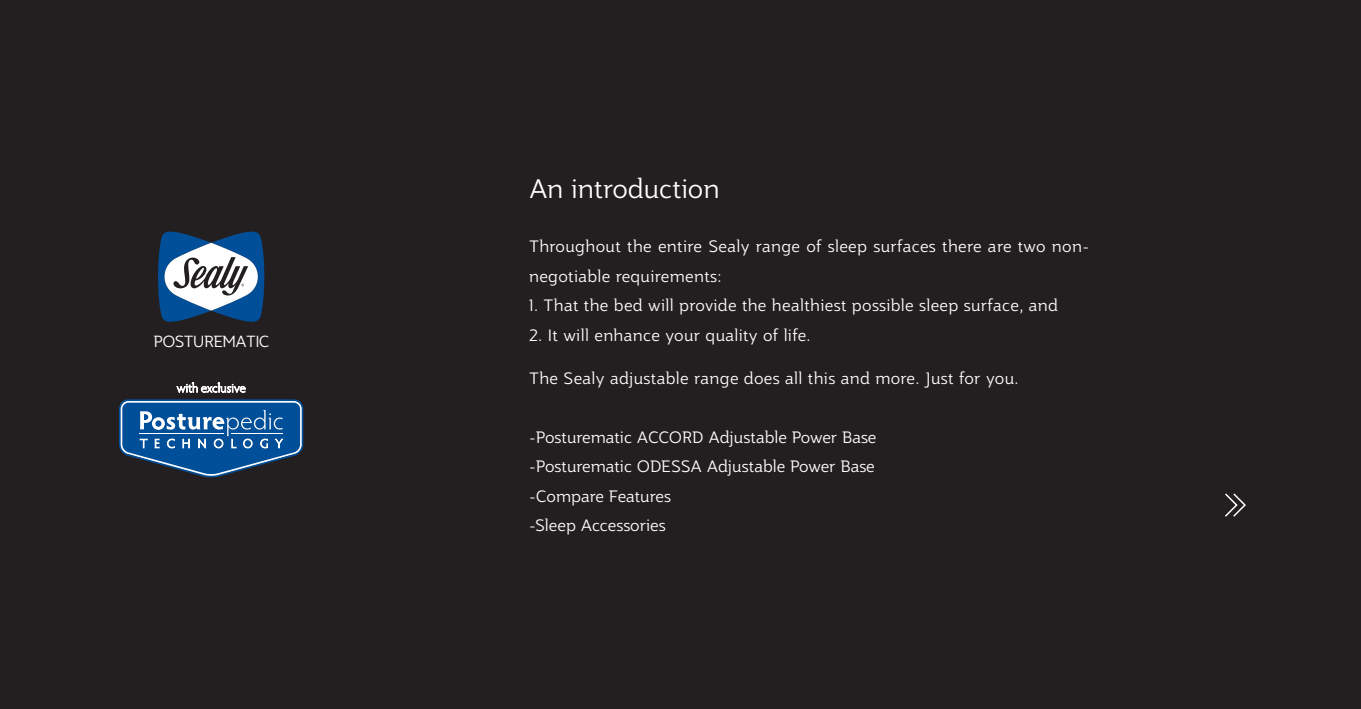
<style>
.page{position:relative;width:1361px;height:709px;background:#231f20}
.page>*{position:absolute;margin:0;border:0;box-sizing:border-box;transform-origin:0 0}
.t1{font:300 26px "Jotia";color:#fff}
.t2{font:300 16px/29.4px "Jotia";letter-spacing:.02em;color:#fff}
.t3{font:300 16px/29.4px "Jotia";color:#fff}
.t4{font:300 15.6px "Jotia";letter-spacing:-.04em;color:#fff}
</style>
<div class="page">
<svg style="left:119px;top:399px;width:184px;height:78px;background:#285e94"></svg>
<svg style="left:177px;top:383px;width:68px;height:9px"></svg>
<svg style="left:158px;top:232px;width:106px;height:90px"></svg>
<hr style="left:140px;top:433px;width:84px;height:1px;background:#fff">
<hr style="left:231px;top:433px;width:51px;height:1px;background:#fff">
<svg style="left:1225px;top:493px;width:21px;height:24px"></svg>
<p class="t4" style="left:153px;top:330px;width:118px">POSTUREMATIC</p>
<p class="t1" style="left:529px;top:171px;width:192px">An introduction</p>
<p class="t2" style="left:529px;top:232px;width:561px">Throughout the entire Sealy range of sleep surfaces there are two non&shy;negotiable requirements:</p>
<p class="t2" style="left:529px;top:291px;width:530px">1. That the bed will provide the healthiest possible sleep surface, and</p>
<p class="t2" style="left:529px;top:320px;width:283px">2. It will enhance your quality of life.</p>
<p class="t2" style="left:529px;top:363px;width:491px">The Sealy adjustable range does all this and more. Just for you.</p>
<p class="t3" style="left:529px;top:422px;width:349px">-Posturematic ACCORD Adjustable Power Base -Posturematic ODESSA Adjustable Power Base -Compare Features<br>-Sleep Accessories</p>
</div>
